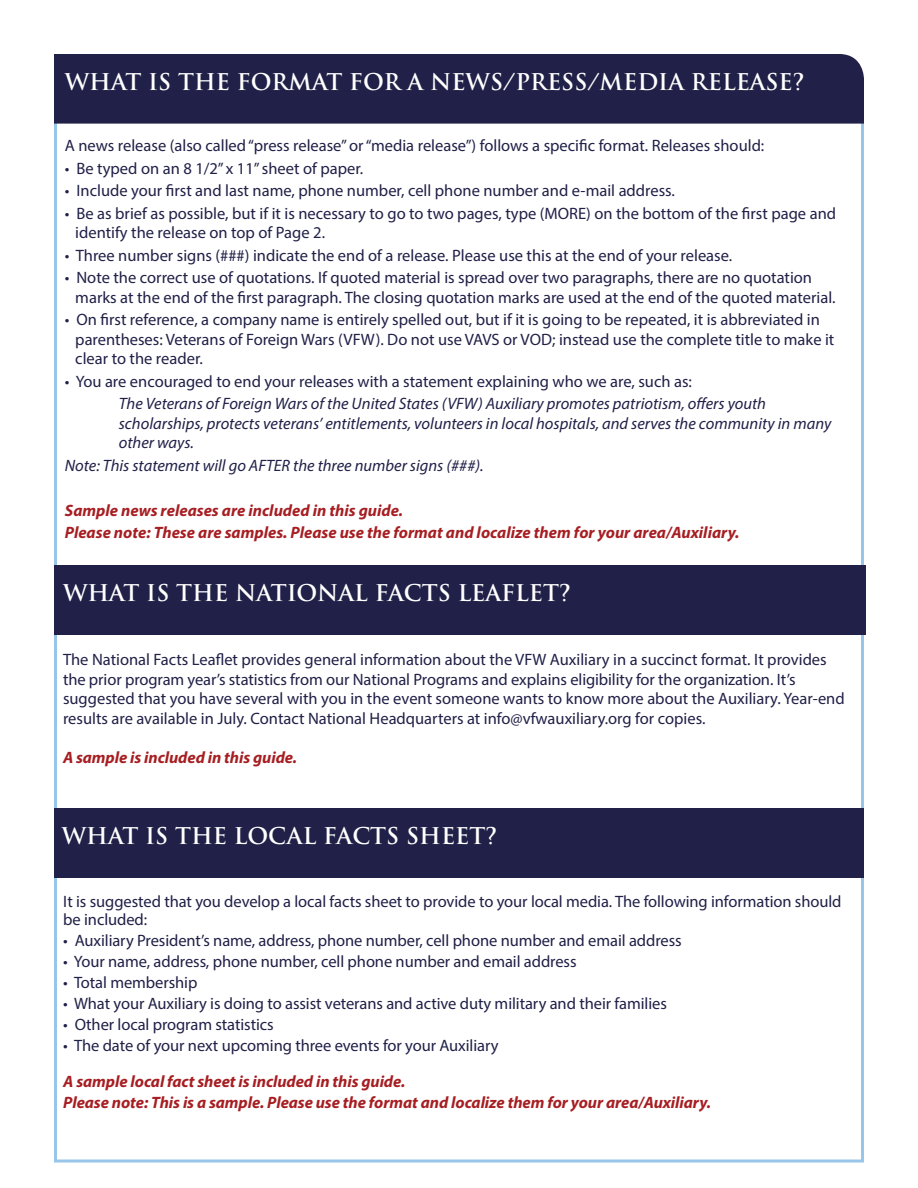
<style>
.page{position:relative;width:918px;height:1188px;background:#fff}
.page>*{position:absolute;margin:0;border:0;box-sizing:border-box;transform-origin:0 0}
.t1{font:700 22.5px "Trajan Pro";color:#fff}
.t2{font:16.5px/19.5px "Myriad Pro";color:#202048}
.t3{font:italic 700 16.5px/22.8px "Myriad Pro";letter-spacing:-.005em;color:#a61e22}
.t4{font:italic 16.5px/19.5px "Myriad Pro";color:#202048}
</style>
<div class="page">
<div style="left:54px;top:54px;width:810px;height:70px;background:#202048"></div>
<div style="left:54px;top:565px;width:811px;height:70px;background:#202048"></div>
<div style="left:54px;top:808px;width:810px;height:70px;background:#202048"></div>
<h1 class="t1" style="left:65px;top:68px;width:741px">WHAT IS THE FORMAT FOR A NEWS/PRESS/MEDIA RELEASE?</h1>
<p class="t2" style="left:65px;top:136px;width:701px">A news release (also called “press release” or “media release”) follows a specific format. Releases should:</p>
<p class="t2" style="left:65px;top:158px;width:300px">• Be typed on an 8 1/2” x 11” sheet of paper.</p>
<p class="t2" style="left:65px;top:181px;width:612px">• Include your first and last name, phone number, cell phone number and e-mail address.</p>
<p class="t2" style="left:75px;top:203px;width:762px;text-indent:-10px">• Be as brief as possible, but if it is necessary to go to two pages, type (MORE) on the bottom of the first page and identify the release on top of Page 2.</p>
<p class="t2" style="left:65px;top:245px;width:669px">• Three number signs (###) indicate the end of a release. Please use this at the end of your release.</p>
<p class="t2" style="left:75px;top:268px;width:762px;text-indent:-10px">• Note the correct use of quotations. If quoted material is spread over two paragraphs, there are no quotation marks at the end of the first paragraph. The closing quotation marks are used at the end of the quoted material.</p>
<p class="t2" style="left:75px;top:310px;width:761px;text-indent:-10px">• On first reference, a company name is entirely spelled out, but if it is going to be repeated, it is abbreviated in parentheses: Veterans of Foreign Wars (VFW). Do not use VAVS or VOD; instead use the complete title to make it clear to the reader.</p>
<p class="t2" style="left:65px;top:371px;width:629px">• You are encouraged to end your releases with a statement explaining who we are, such as:</p>
<p class="t4" style="left:119px;top:394px;width:714px">The Veterans of Foreign Wars of the United States (VFW) Auxiliary promotes patriotism, offers youth scholarships, protects veterans’ entitlements, volunteers in local hospitals, and serves the community in many other ways.</p>
<p class="t4" style="left:65px;top:455px;width:420px">Note: This statement will go AFTER the three number signs (###).</p>
<p class="t3" style="left:65px;top:498px;width:676px">Sample news releases are included in this guide.<br>Please note: These are samples. Please use the format and localize them for your area/Auxiliary.</p>
<h1 class="t1" style="left:63px;top:579px;width:510px">WHAT IS THE NATIONAL FACTS LEAFLET?</h1>
<p class="t2" style="left:63px;top:650px;width:783px">The National Facts Leaflet provides general information about the VFW Auxiliary in a succinct format. It provides the prior program year’s statistics from our National Programs and explains eligibility for the organization. It’s suggested that you have several with you in the event someone wants to know more about the Auxiliary. Year-end results are available in July. Contact National Headquarters at info@vfwauxiliary.org for copies.</p>
<p class="t3" style="left:63px;top:745px;width:236px">A sample is included in this guide.</p>
<h1 class="t1" style="left:62px;top:822px;width:437px">WHAT IS THE LOCAL FACTS SHEET?</h1>
<p class="t2" style="left:63px;top:892px;width:780px;line-height:18px">It is suggested that you develop a local facts sheet to provide to your local media. The following information should be included:</p>
<p class="t2" style="left:63px;top:931px;width:620px">• Auxiliary President’s name, address, phone number, cell phone number and email address</p>
<p class="t2" style="left:63px;top:952px;width:515px">• Your name, address, phone number, cell phone number and email address</p>
<p class="t2" style="left:63px;top:973px;width:136px">• Total membership</p>
<p class="t2" style="left:63px;top:994px;width:605px">• What your Auxiliary is doing to assist veterans and active duty military and their families</p>
<p class="t2" style="left:63px;top:1015px;width:212px">• Other local program statistics</p>
<p class="t2" style="left:63px;top:1036px;width:437px">• The date of your next upcoming three events for your Auxiliary</p>
<p class="t3" style="left:63px;top:1071px;width:649px;line-height:21px">A sample local fact sheet is included in this guide.<br>Please note: This is a sample. Please use the format and localize them for your area/Auxiliary.</p>
</div>
